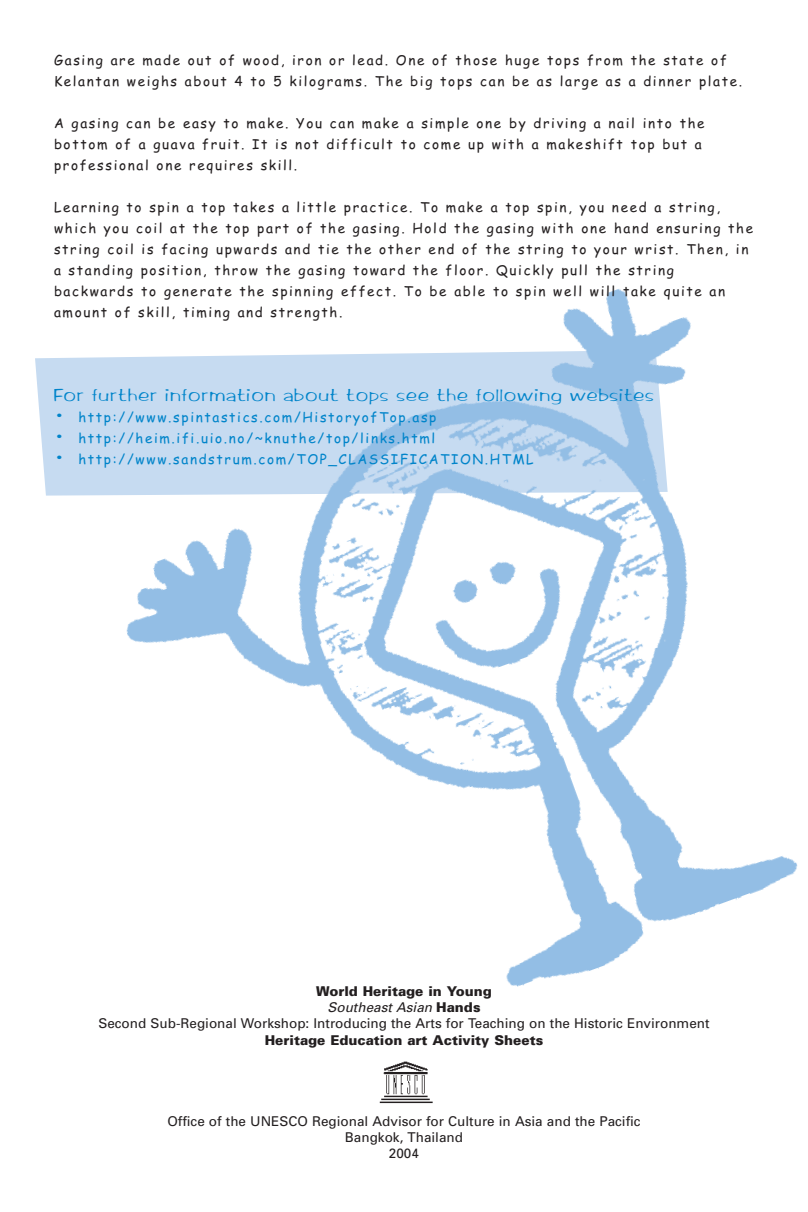
<style>
.page{position:relative;width:808px;height:1212px;background:#fff}
.page>*{position:absolute;margin:0;border:0;box-sizing:border-box;transform-origin:0 0}
.t1{font:18px "Candoo S Si";letter-spacing:.08em;color:#0084ca}
.t2{font:13.5px/21px "Comic Sans MS";letter-spacing:.12em;color:#231f20}
.t3{font:13.5px/16.2px "Univers";color:#231f20;text-align:center}
.t4{font:13.5px "Comic Sans MS";letter-spacing:.12em;color:#0084ca}
.t5{font:900 13.5px "Univers";color:#231f20}
.s1{font-weight:700;font-size:18px}
.s2{font-weight:900}
.s3{font-style:italic}
</style>
<div class="page">
<svg style="left:35px;top:357px;width:82px;height:139px;background:#caddf2"></svg>
<img style="left:117px;top:289px;width:681px;height:698px">
<img style="left:379px;top:1061px;width:54px;height:43px">
<p class="t2" style="left:54px;top:50px;width:690px">Gasing are made out of wood, iron or lead. One of those huge tops from the state of<br>Kelantan weighs about 4 to 5 kilograms. The big tops can be as large as a dinner plate.</p>
<p class="t2" style="left:54px;top:113px;width:652px">A gasing can be easy to make. You can make a simple one by driving a nail into the bottom of a guava fruit. It is not difficult to come up with a makeshift top but a professional one requires skill.</p>
<p class="t2" style="left:54px;top:197px;width:701px">Learning to spin a top takes a little practice. To make a top spin, you need a string, which you coil at the top part of the gasing. Hold the gasing with one hand ensuring the string coil is facing upwards and tie the other end of the string to your wrist. Then, in a standing position, throw the gasing toward the floor. Quickly pull the string backwards to generate the spinning effect. To be able to spin well will take quite an amount of skill, timing and strength.</p>
<h1 class="t1" style="left:54px;top:388px;width:601px">For further information about tops see the following websites</h1>
<p class="t4" style="left:54px;top:409px;width:384px"><span class="s1">•</span> http://www.spintastics.com/HistoryofTop.asp</p>
<p class="t4" style="left:54px;top:430px;width:383px"><span class="s1">•</span> http://heim.ifi.uio.no/~knuthe/top/links.html</p>
<p class="t4" style="left:54px;top:451px;width:481px"><span class="s1">•</span> http://www.sandstrum.com/TOP_CLASSIFICATION.HTML</p>
<p class="t3" style="left:98px;top:984px;width:613px"><span class="s2">World Heritage in Young<br></span><span class="s3">Southeast Asian</span> <span class="s2">Hands<br></span>Second Sub-Regional Workshop: Introducing the Arts for Teaching on the Historic Environment</p>
<p class="t5" style="left:265px;top:1035px;width:280px">Heritage Education art Activity Sheets</p>
<p class="t3" style="left:167px;top:1114px;width:475px">Office of the UNESCO Regional Advisor for Culture in Asia and the Pacific<br>Bangkok, Thailand<br>2004</p>
</div>
